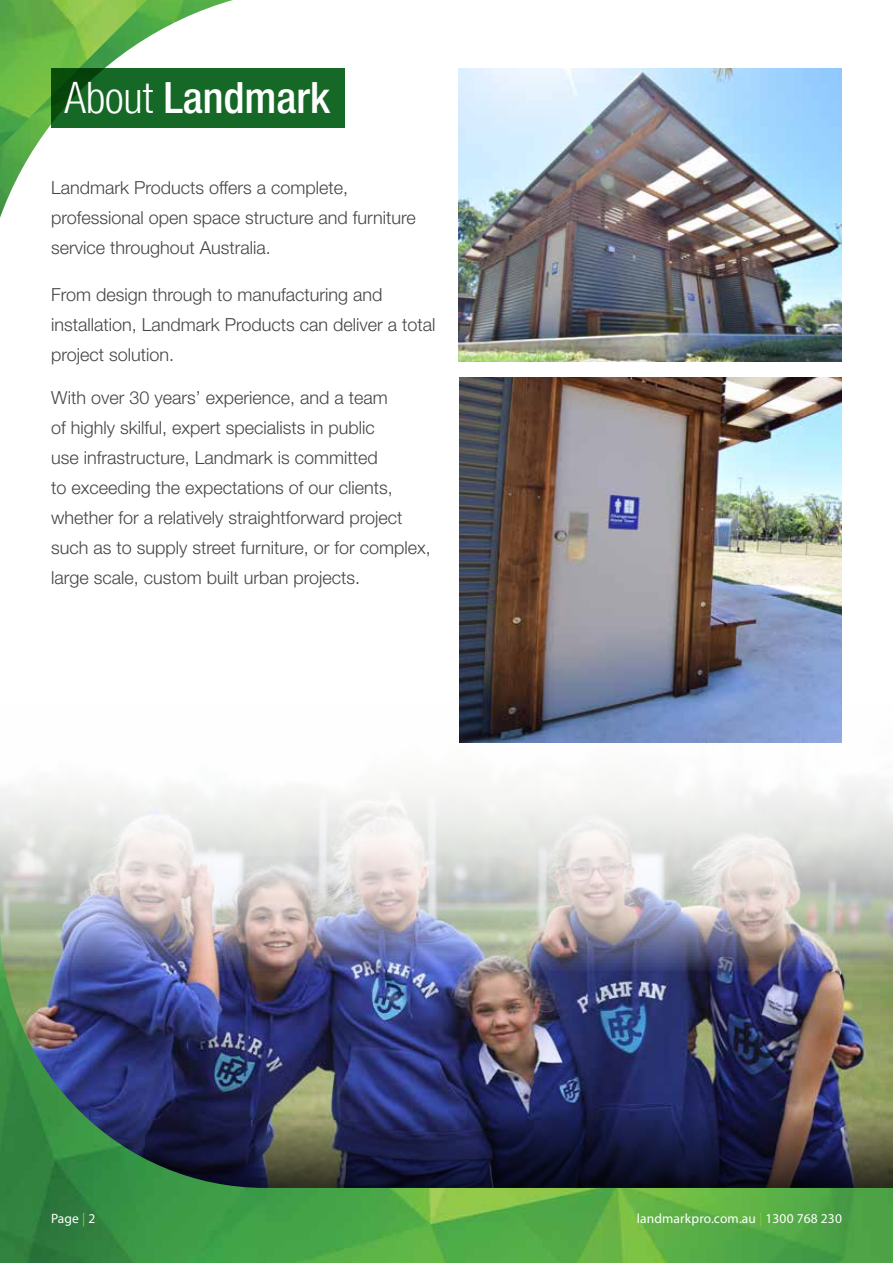
<style>
.page{position:relative;width:893px;height:1263px;background:#fff}
.page>*{position:absolute;margin:0;border:0;box-sizing:border-box;transform-origin:0 0}
.t1{font:500 condensed 43.2px "Helvetica Neue";color:#fff}
.t2{font:300 18px/30px "Helvetica Neue";color:#464547}
.t3{font:13.5px "Myriad Pro";letter-spacing:.01em;color:#fff}
.s1{font-weight:300}
.s2{color:#8dc63f}
</style>
<div class="page">
<img style="left:0;top:0;width:306px;height:218px">
<img style="left:0;top:0;width:147px;height:147px">
<div style="left:51px;top:68px;width:293px;height:59px;background:#166827"></div>
<img style="left:0;top:971px;width:893px;height:292px">
<img style="left:0;top:742px;width:893px;height:229px">
<img style="left:459px;top:68px;width:383px;height:294px">
<img style="left:459px;top:377px;width:383px;height:365px">
<h1 class="t1" style="left:64px;top:72px;width:267px"><span class="s1">About</span> Landmark</h1>
<p class="t2" style="left:51px;top:172px;width:366px">Landmark Products offers a complete, professional open space structure and furniture service throughout Australia.</p>
<p class="t2" style="left:51px;top:279px;width:386px">From design through to manufacturing and installation, Landmark Products can deliver a total project solution.</p>
<p class="t2" style="left:51px;top:382px;width:381px">With over 30 years’ experience, and a team<br>of highly skilful, expert specialists in public<br>use infrastructure, Landmark is committed<br>to exceeding the expectations of our clients, whether for a relatively straightforward project such as to supply street furniture, or for complex, large scale, custom built urban projects.</p>
<p class="t3" style="left:51px;top:1210px;width:46px">Page <span class="s2">|</span> 2</p>
<p class="t3" style="left:637px;top:1210px;width:207px">landmarkpro.com.au <span class="s2">|</span> 1300 768 230</p>
</div>
